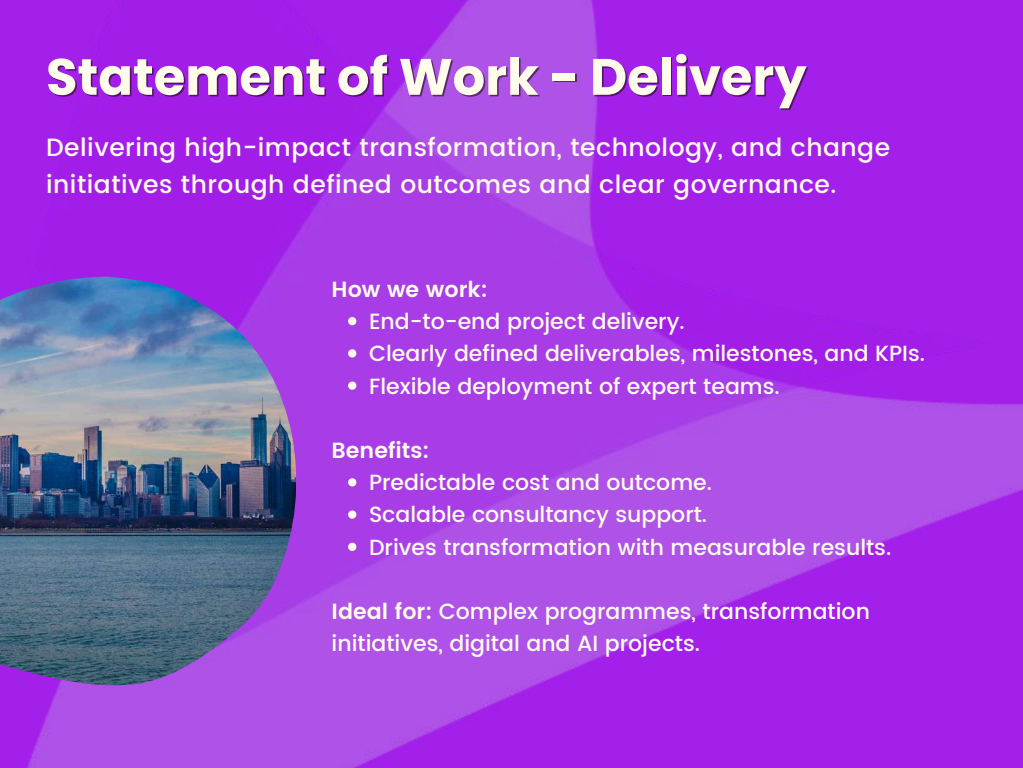
<style>
.page{position:relative;width:1023px;height:768px;background:#fff}
.page>*{position:absolute;margin:0;border:0;box-sizing:border-box;transform-origin:0 0}
.t1{font:700 51.1px "Poppins";color:#fffceb}
.t2{font:500 25px/36.7px "Poppins";letter-spacing:.02em;color:#fffceb}
.t3{font:500 22px/32.2px "Poppins";color:#fffceb}
.t4{font:600 22px "Poppins";color:#fffceb}
.s1{font-weight:600}
</style>
<div class="page">
<img style="left:0;top:0;width:1022px;height:768px">
<img style="left:0;top:277px;width:296px;height:408px">
<svg style="left:348px;top:317px;width:8px;height:8px"></svg>
<svg style="left:348px;top:349px;width:8px;height:9px"></svg>
<svg style="left:348px;top:382px;width:8px;height:8px"></svg>
<svg style="left:348px;top:478px;width:8px;height:8px"></svg>
<svg style="left:348px;top:510px;width:8px;height:9px"></svg>
<svg style="left:348px;top:543px;width:8px;height:8px"></svg>
<h1 class="t1" style="left:46px;top:41px;width:761px">Statement of Work - Delivery</h1>
<p class="t2" style="left:46px;top:129px;width:845px">Delivering high-impact transformation, technology, and change initiatives through defined outcomes and clear governance.</p>
<p class="t4" style="left:331px;top:276px;width:157px">How we work:</p>
<p class="t3" style="left:369px;top:305px;width:557px">End-to-end project delivery.<br>Clearly defined deliverables, milestones, and KPIs.<br>Flexible deployment of expert teams.</p>
<p class="t4" style="left:331px;top:438px;width:99px">Benefits:</p>
<p class="t3" style="left:369px;top:467px;width:523px">Predictable cost and outcome.<br>Scalable consultancy support.<br>Drives transformation with measurable results.</p>
<p class="t3" style="left:331px;top:596px;width:539px"><span class="s1">Ideal for:</span> Complex programmes, transformation initiatives, digital and AI projects.</p>
</div>
